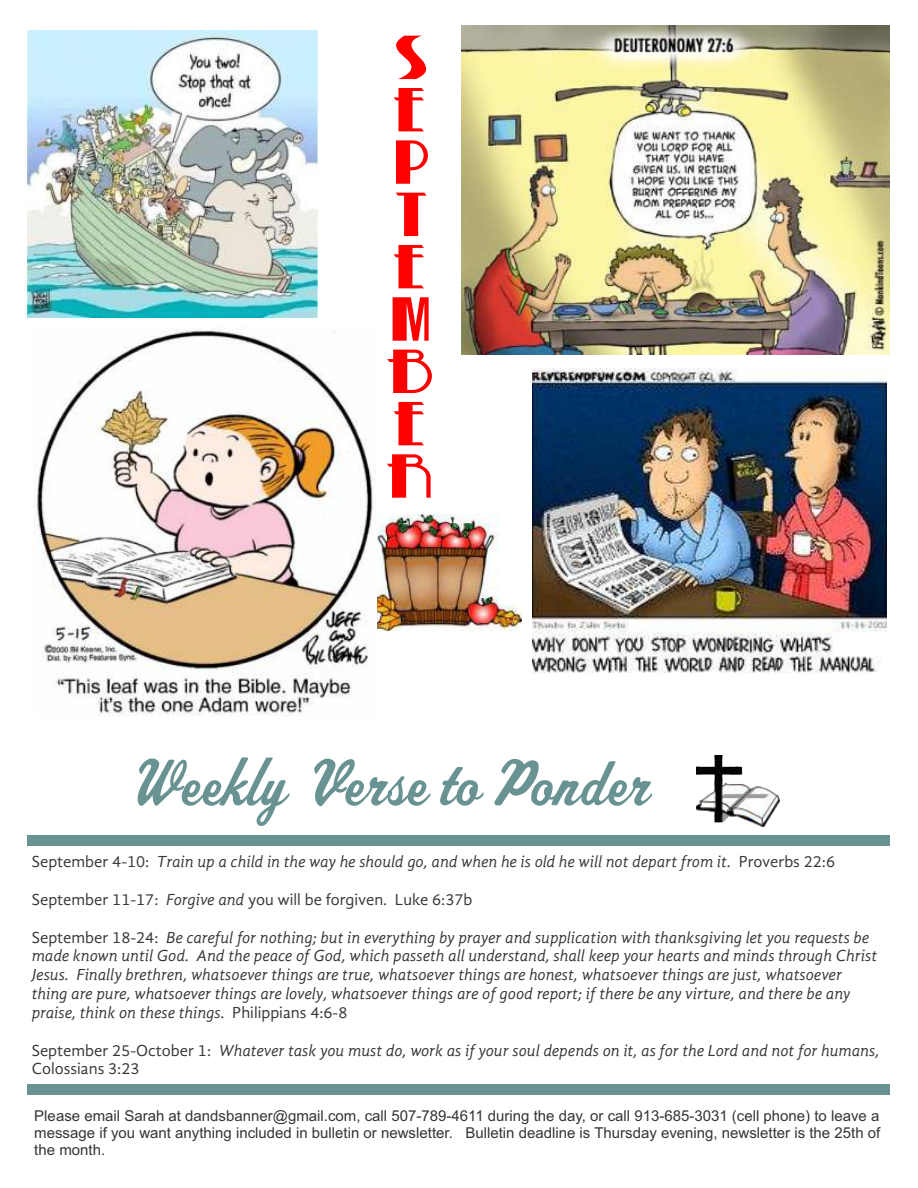
<style>
.page{position:relative;width:918px;height:1188px;background:#fff}
.page>*{position:absolute;margin:0;border:0;box-sizing:border-box;transform-origin:0 0}
.t1{font:68.85px "Athletic Script";color:#699392}
.t2{font:54px/52.3px "Betty Noir";color:#f00;scale:1.42 1}
.t3{font:italic 16.5px/18.8px "Gandhi Sans";color:#373435}
.t4{font:16.5px "Gandhi Sans";color:#373435}
.t5{font:15px/16.8px "Arial";color:#373435;text-align:justify}
.s1{font-style:normal}
.s2{font-style:italic}
</style>
<div class="page">
<img style="left:377px;top:515px;width:144px;height:116px">
<img style="left:696px;top:755px;width:83px;height:71px">
<div style="left:27px;top:1085px;width:863px;height:10px;background:#699392"></div>
<div style="left:27px;top:835px;width:863px;height:10px;background:#699392"></div>
<img style="left:28px;top:31px;width:290px;height:286px">
<img style="left:461px;top:26px;width:428px;height:329px">
<img style="left:532px;top:368px;width:354px;height:305px">
<img style="left:34px;top:329px;width:341px;height:387px">
<h2 class="t2" style="left:387px;top:32px;width:35px">S<br>E<br>P<br>T<br>E<br>M<br>B<br>E<br>R</h2>
<h1 class="t1" style="left:125px;top:757px;width:526px">Weekly Verse to Ponder</h1>
<p class="t3" style="left:32px;top:854px;width:805px"><span class="s1">September 4-10:</span> Train up a child in the way he should go, and when he is old he will not depart from it. <span class="s1">Proverbs 22:6</span></p>
<p class="t4" style="left:32px;top:892px;width:442px">September 11-17: <span class="s2">Forgive and</span> you will be forgiven. Luke 6:37b</p>
<p class="t3" style="left:32px;top:929px;width:847px"><span class="s1">September 18-24:</span> Be careful for nothing; but in everything by prayer and supplication with thanksgiving let you requests be made known until God. And the peace of God, which passeth all understand, shall keep your hearts and minds through Christ Jesus. Finally brethren, whatsoever things are true, whatsoever things are honest, whatsoever things are just, whatsoever thing are pure, whatsoever things are lovely, whatsoever things are of good report; if there be any virture, and there be any praise, think on these things. <span class="s1">Philippians 4:6-8</span></p>
<p class="t3" style="left:32px;top:1042px;width:849px"><span class="s1">September 25-October 1:</span> Whatever task you must do, work as if your soul depends on it, as for the Lord and not for humans,<br><span class="s1">Colossians 3:23</span></p>
<p class="t5" style="left:34px;top:1109px;width:848px">Please email Sarah at dandsbanner@gmail.com, call 507-789-4611 during the day, or call 913-685-3031 (cell phone) to leave a message if you want anything included in bulletin or newsletter. Bulletin deadline is Thursday evening, newsletter is the 25th of the month.</p>
</div>
